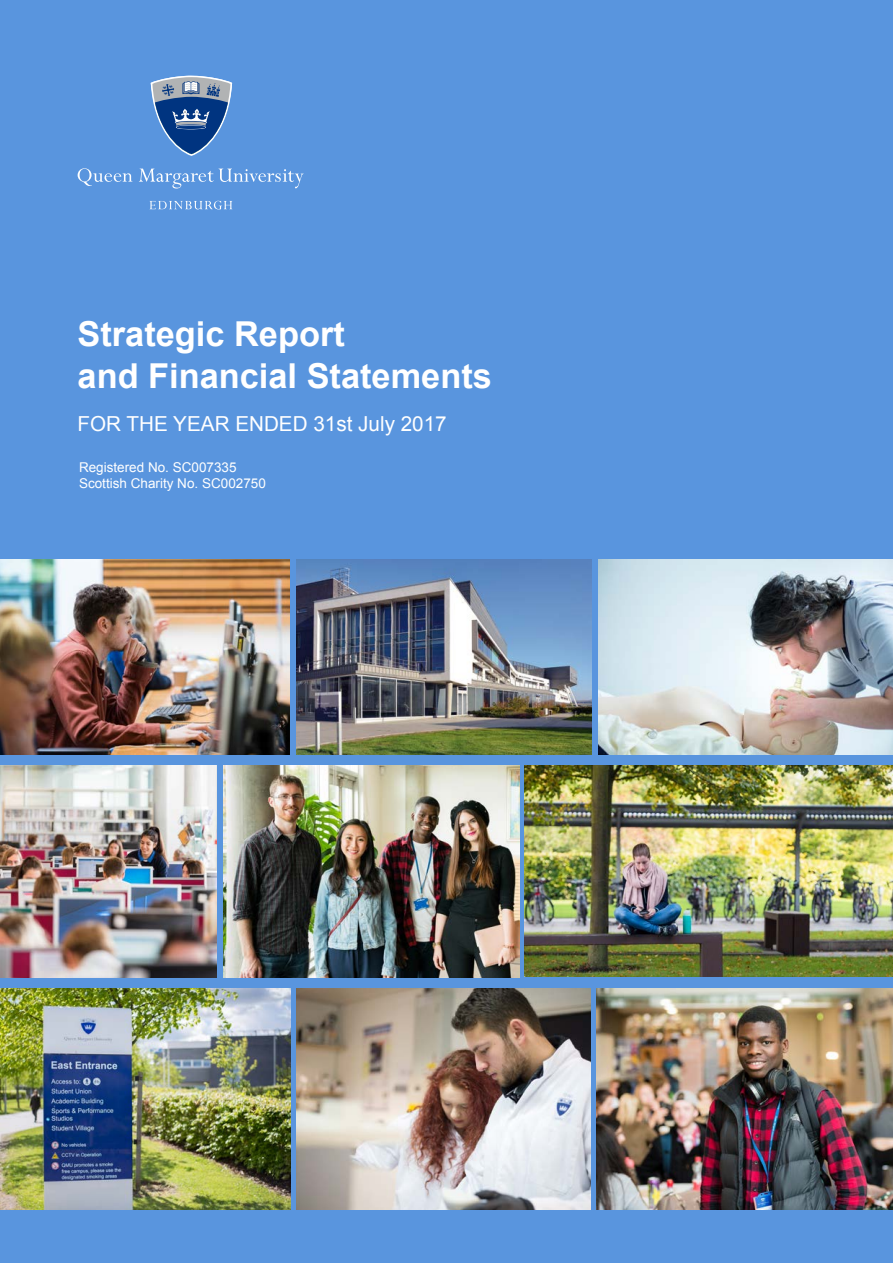
<style>
.page{position:relative;width:893px;height:1263px;background:#5995de}
.page>*{position:absolute;margin:0;border:0;box-sizing:border-box;transform-origin:0 0}
.t1{font:700 34.35px/41.2px "Arial";color:#fff}
.t2{font:20.7px "Arial";color:#fff}
.t3{font:13.5px/16.2px "Arial";color:#fff}
</style>
<div class="page">
<svg style="left:150px;top:201px;width:82px;height:8px"></svg>
<svg style="left:150px;top:75px;width:83px;height:81px"></svg>
<svg style="left:78px;top:168px;width:54px;height:18px"></svg>
<svg style="left:139px;top:169px;width:165px;height:20px"></svg>
<img style="left:0;top:559px;width:290px;height:195px">
<img style="left:597px;top:989px;width:296px;height:220px">
<img style="left:598px;top:559px;width:295px;height:195px">
<img style="left:296px;top:559px;width:295px;height:195px">
<img style="left:525px;top:765px;width:368px;height:212px">
<img style="left:0;top:989px;width:290px;height:220px">
<img style="left:0;top:765px;width:216px;height:212px">
<img style="left:223px;top:765px;width:296px;height:212px">
<img style="left:296px;top:989px;width:295px;height:220px">
<h1 class="t1" style="left:78px;top:314px;width:416px">Strategic Report<br>and Financial Statements</h1>
<h2 class="t2" style="left:78px;top:412px;width:371px">FOR THE YEAR ENDED 31st July 2017</h2>
<p class="t3" style="left:79px;top:459px;width:188px">Registered No. SC007335<br>Scottish Charity No. SC002750</p>
</div>
